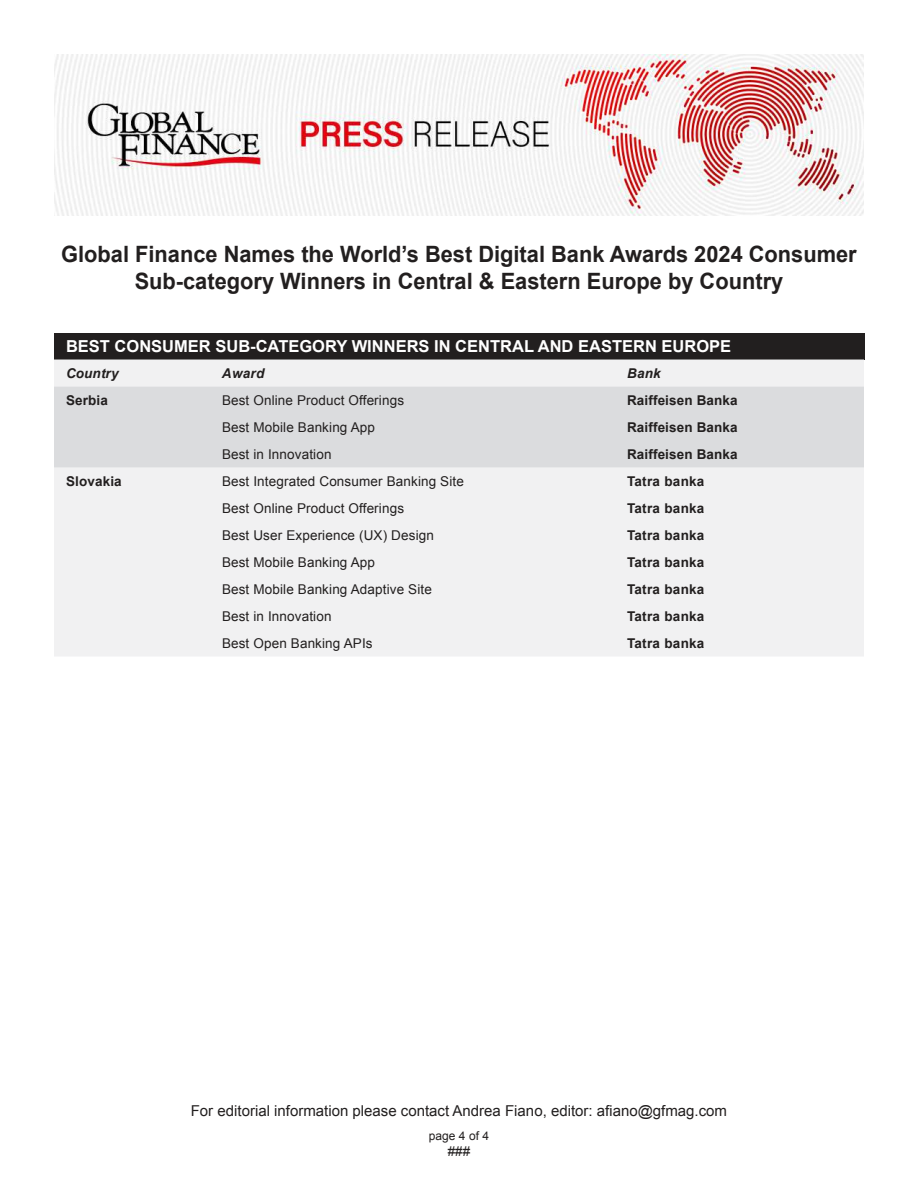
<style>
.page{position:relative;width:918px;height:1188px;background:#fff}
.page>*{position:absolute;margin:0;border:0;box-sizing:border-box;transform-origin:0 0}
.t1{font:700 22.5px/27px "Arial";color:#221f1f;text-align:center}
.t2{font:700 16.5px "Arial";color:#fff}
.t3{font:15px "Arial";color:#221f1f}
.t4{font:13.5px "Arial";letter-spacing:.01em;color:#221f1f}
.t5{font:700 13.5px "Arial";letter-spacing:.01em;color:#221f1f}
.t6{font:italic 700 13.5px "Arial";letter-spacing:.02em;color:#221f1f}
.t7{font:12px "Arial";color:#221f1f}
</style>
<div class="page">
<img style="left:54px;top:54px;width:810px;height:162px">
<div style="left:54px;top:333px;width:810px;height:27px;background:#221f1f"></div>
<div style="left:54px;top:360px;width:810px;height:296px;background:#f1f1f2"></div>
<div style="left:54px;top:387px;width:810px;height:81px;background:#dbdcde"></div>
<h1 class="t1" style="left:61px;top:243px;width:797px">Global Finance Names the World’s Best Digital Bank Awards 2024 Consumer<br>Sub-category Winners in Central &amp; Eastern Europe by Country</h1>
<p class="t2" style="left:66px;top:340px;width:667px">BEST CONSUMER SUB-CATEGORY WINNERS IN CENTRAL AND EASTERN EUROPE</p>
<p class="t6" style="left:66px;top:368px;width:54px">Country</p>
<p class="t6" style="left:222px;top:368px;width:44px">Award</p>
<p class="t6" style="left:627px;top:368px;width:35px">Bank</p>
<p class="t5" style="left:66px;top:395px;width:43px">Serbia</p>
<p class="t4" style="left:222px;top:395px;width:184px">Best Online Product Offerings</p>
<p class="t5" style="left:627px;top:395px;width:112px">Raiffeisen Banka</p>
<p class="t4" style="left:222px;top:422px;width:155px">Best Mobile Banking App</p>
<p class="t5" style="left:627px;top:422px;width:112px">Raiffeisen Banka</p>
<p class="t4" style="left:222px;top:449px;width:111px">Best in Innovation</p>
<p class="t5" style="left:627px;top:449px;width:112px">Raiffeisen Banka</p>
<p class="t5" style="left:66px;top:476px;width:57px">Slovakia</p>
<p class="t4" style="left:222px;top:476px;width:243px">Best Integrated Consumer Banking Site</p>
<p class="t5" style="left:627px;top:476px;width:79px">Tatra banka</p>
<p class="t4" style="left:222px;top:503px;width:184px">Best Online Product Offerings</p>
<p class="t5" style="left:627px;top:503px;width:79px">Tatra banka</p>
<p class="t4" style="left:222px;top:526px;width:213px">Best User Experience (UX) Design</p>
<p class="t5" style="left:627px;top:530px;width:79px">Tatra banka</p>
<p class="t4" style="left:222px;top:557px;width:155px">Best Mobile Banking App</p>
<p class="t5" style="left:627px;top:557px;width:79px">Tatra banka</p>
<p class="t4" style="left:222px;top:584px;width:211px">Best Mobile Banking Adaptive Site</p>
<p class="t5" style="left:627px;top:584px;width:79px">Tatra banka</p>
<p class="t4" style="left:222px;top:611px;width:111px">Best in Innovation</p>
<p class="t5" style="left:627px;top:611px;width:79px">Tatra banka</p>
<p class="t4" style="left:222px;top:638px;width:152px">Best Open Banking APIs</p>
<p class="t5" style="left:627px;top:638px;width:79px">Tatra banka</p>
<p class="t3" style="left:191px;top:1101px;width:538px">For editorial information please contact Andrea Fiano, editor: afiano@gfmag.com</p>
<p class="t7" style="left:429px;top:1131px;width:62px">page 4 of 4</p>
<p class="t4" style="left:448px;top:1146px;width:24px">###</p>
</div>
